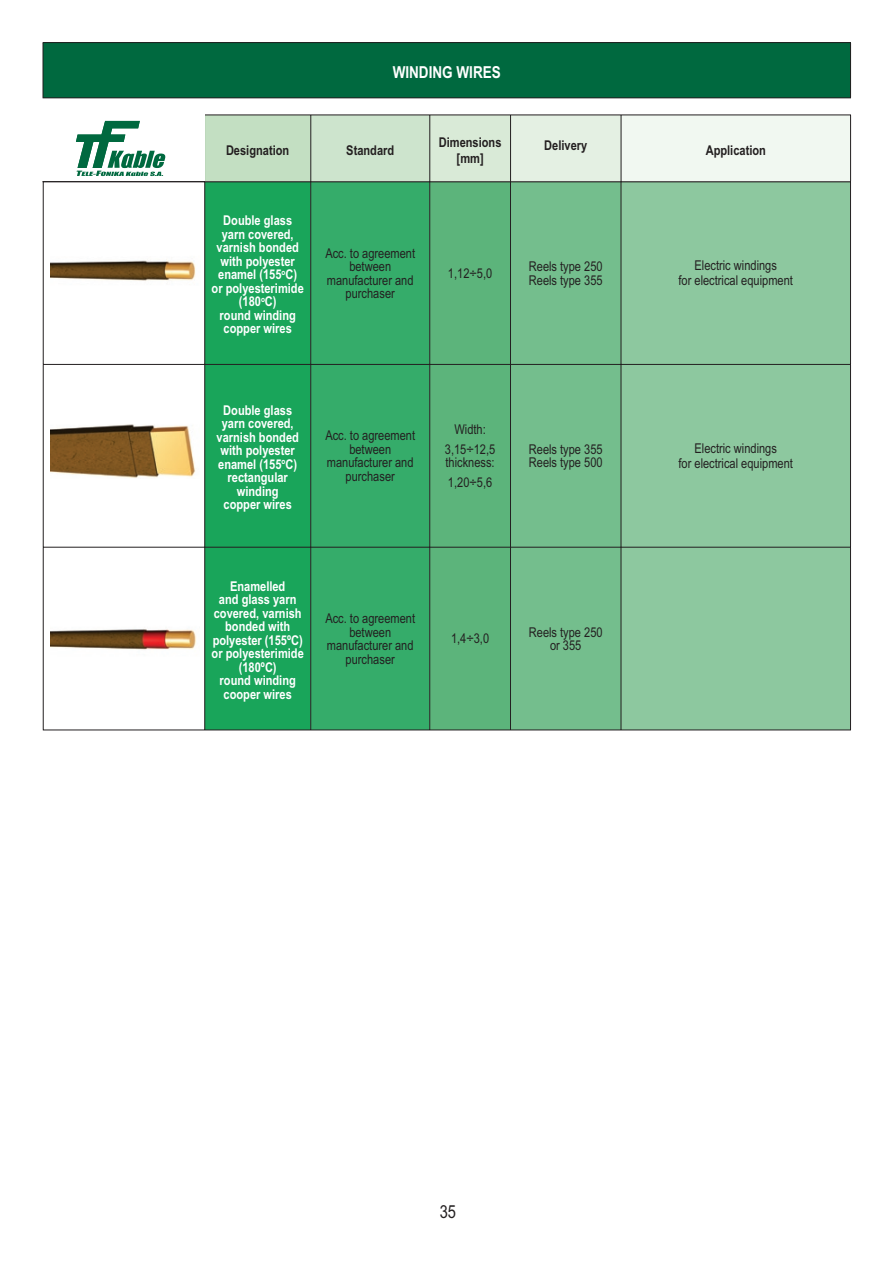
<style>
.page{position:relative;width:893px;height:1263px;background:#fff}
.page>*{position:absolute;margin:0;border:0;box-sizing:border-box;transform-origin:0 0}
.t1{font:18px "Arial Narrow";color:#231f20}
.t2{font:700 16.5px "Arial Narrow";color:#fff}
.t3{font:13.5px/13.5px "Arial Narrow";color:#231f20;text-align:center}
.t4{font:700 13.5px/13.5px "Arial Narrow";color:#fff;text-align:center}
.t5{font:700 13.5px/16.2px "Arial Narrow";color:#231f20;text-align:center}
</style>
<div class="page">
<svg style="left:205px;top:182px;width:105px;height:547px;fill:#19a55a"></svg>
<div style="left:311px;top:182px;width:118px;height:547px;background:#35ac6a"></div>
<svg style="left:430px;top:182px;width:80px;height:547px"></svg>
<div style="left:511px;top:182px;width:110px;height:547px;background:#74be8d"></div>
<div style="left:622px;top:182px;width:228px;height:547px;background:#8dc89f"></div>
<hr style="left:43px;top:182px;width:1px;height:182px;background:#231f20">
<hr style="left:204px;top:182px;width:1px;height:182px;background:#231f20">
<hr style="left:310px;top:182px;width:1px;height:182px;background:#231f20">
<hr style="left:429px;top:182px;width:1px;height:182px;background:#231f20">
<hr style="left:510px;top:182px;width:1px;height:182px;background:#231f20">
<hr style="left:621px;top:182px;width:1px;height:182px;background:#231f20">
<hr style="left:850px;top:182px;width:1px;height:182px;background:#231f20">
<hr style="left:43px;top:364px;width:162px;height:1px;background:#231f20">
<hr style="left:43px;top:365px;width:1px;height:182px;background:#231f20">
<hr style="left:205px;top:364px;width:106px;height:1px;background:#231f20">
<hr style="left:204px;top:365px;width:1px;height:182px;background:#231f20">
<hr style="left:311px;top:364px;width:119px;height:1px;background:#231f20">
<hr style="left:310px;top:365px;width:1px;height:182px;background:#231f20">
<hr style="left:430px;top:364px;width:80px;height:1px;background:#231f20">
<hr style="left:429px;top:365px;width:1px;height:182px;background:#231f20">
<hr style="left:510px;top:364px;width:111px;height:1px;background:#231f20">
<hr style="left:510px;top:365px;width:1px;height:182px;background:#231f20">
<hr style="left:621px;top:364px;width:230px;height:1px;background:#231f20">
<hr style="left:621px;top:365px;width:1px;height:182px;background:#231f20">
<hr style="left:850px;top:365px;width:1px;height:182px;background:#231f20">
<hr style="left:43px;top:547px;width:162px;height:1px;background:#231f20">
<hr style="left:43px;top:548px;width:1px;height:181px;background:#231f20">
<hr style="left:205px;top:547px;width:106px;height:1px;background:#231f20">
<hr style="left:204px;top:548px;width:1px;height:181px;background:#231f20">
<hr style="left:311px;top:547px;width:119px;height:1px;background:#231f20">
<hr style="left:310px;top:548px;width:1px;height:181px;background:#231f20">
<hr style="left:430px;top:547px;width:80px;height:1px;background:#231f20">
<hr style="left:429px;top:548px;width:1px;height:181px;background:#231f20">
<hr style="left:510px;top:547px;width:111px;height:1px;background:#231f20">
<hr style="left:510px;top:548px;width:1px;height:181px;background:#231f20">
<hr style="left:621px;top:547px;width:230px;height:1px;background:#231f20">
<hr style="left:621px;top:548px;width:1px;height:181px;background:#231f20">
<hr style="left:850px;top:548px;width:1px;height:181px;background:#231f20">
<hr style="left:43px;top:729px;width:808px;height:1px;background:#231f20">
<img style="left:51px;top:260px;width:145px;height:21px">
<img style="left:51px;top:424px;width:145px;height:54px">
<img style="left:51px;top:629px;width:145px;height:21px">
<div style="left:205px;top:115px;width:106px;height:67px;background:#c3dfc2"></div>
<div style="left:311px;top:115px;width:119px;height:67px;background:#cde4cd"></div>
<div style="left:430px;top:115px;width:81px;height:67px;background:#d9ead7"></div>
<div style="left:511px;top:115px;width:110px;height:67px;background:#e4f0e3"></div>
<div style="left:621px;top:115px;width:230px;height:67px;background:#f1f8f1"></div>
<hr style="left:43px;top:114px;width:162px;height:1px;background:#231f20">
<hr style="left:205px;top:114px;width:106px;height:1px;background:#231f20">
<hr style="left:204px;top:115px;width:1px;height:66px;background:#231f20">
<hr style="left:311px;top:114px;width:119px;height:1px;background:#231f20">
<hr style="left:310px;top:115px;width:1px;height:66px;background:#231f20">
<hr style="left:430px;top:114px;width:81px;height:1px;background:#231f20">
<hr style="left:429px;top:115px;width:1px;height:66px;background:#231f20">
<hr style="left:511px;top:114px;width:110px;height:1px;background:#231f20">
<hr style="left:510px;top:115px;width:1px;height:66px;background:#231f20">
<hr style="left:621px;top:114px;width:230px;height:1px;background:#231f20">
<hr style="left:621px;top:115px;width:1px;height:66px;background:#231f20">
<hr style="left:850px;top:115px;width:1px;height:66px;background:#231f20">
<hr style="left:43px;top:181px;width:808px;height:1px;background:#231f20">
<div style="left:41px;top:113px;width:163px;height:68px;background:#fff"></div>
<svg style="left:76px;top:121px;width:89px;height:55px"></svg>
<div style="left:43px;top:43px;width:807px;height:55px;background:#00693f"></div>
<hr style="left:43px;top:42px;width:162px;height:1px;background:#231f20">
<hr style="left:43px;top:43px;width:1px;height:54px;background:#231f20">
<hr style="left:205px;top:42px;width:646px;height:1px;background:#231f20">
<hr style="left:850px;top:43px;width:1px;height:54px;background:#231f20">
<hr style="left:43px;top:97px;width:808px;height:1px;background:#231f20">
<hr style="left:838px;top:0;width:55px;height:1px;background:#231f20">
<p class="t2" style="left:393px;top:60px;width:110px">WINDING WIRES</p>
<p class="t5" style="left:226px;top:141px;width:65px">Designation</p>
<p class="t5" style="left:346px;top:141px;width:49px">Standard</p>
<p class="t5" style="left:439px;top:133px;width:64px">Dimensions [mm]</p>
<p class="t5" style="left:544px;top:137px;width:45px">Delivery</p>
<p class="t5" style="left:706px;top:141px;width:62px">Application</p>
<p class="t4" style="left:212px;top:213px;width:94px">Double glass yarn covered, varnish bonded with polyester enamel (155<sup>o</sup>C) or polyesterimide (180<sup>o</sup>C)<br>round winding copper wires</p>
<p class="t3" style="left:325px;top:246px;width:91px">Acc. to agreement between manufacturer and purchaser</p>
<p class="t3" style="left:448px;top:266px;width:46px">1,12÷5,0</p>
<p class="t3" style="left:529px;top:259px;width:75px;text-align:left">Reels type 250<br>Reels type 355</p>
<p class="t3" style="left:679px;top:258px;width:116px;line-height:15px">Electric windings<br>for electrical equipment</p>
<p class="t4" style="left:217px;top:403px;width:84px">Double glass yarn covered, varnish bonded with polyester enamel (155<sup>o</sup>C) rectangular winding<br>copper wires</p>
<p class="t3" style="left:325px;top:428px;width:91px">Acc. to agreement between manufacturer and purchaser</p>
<p class="t3" style="left:445px;top:419px;width:52px;line-height:19.5px">Width:<br>3,15÷12,5</p>
<p class="t3" style="left:445px;top:452px;width:51px;line-height:19.5px;text-align:left">thickness:<br>1,20÷5,6</p>
<p class="t3" style="left:529px;top:442px;width:75px;text-align:left">Reels type 355<br>Reels type 500</p>
<p class="t3" style="left:679px;top:440px;width:116px;line-height:15px">Electric windings<br>for electrical equipment</p>
<p class="t4" style="left:212px;top:579px;width:94px">Enamelled<br>and glass yarn covered, varnish bonded with polyester (155ºC) or polyesterimide (180ºC)<br>round winding cooper wires</p>
<p class="t3" style="left:325px;top:611px;width:91px">Acc. to agreement between manufacturer and purchaser</p>
<p class="t3" style="left:451px;top:631px;width:40px">1,4÷3,0</p>
<p class="t3" style="left:529px;top:625px;width:75px">Reels type 250 or 355</p>
<h1 class="t1" style="left:440px;top:1199px;width:18px">35</h1>
</div>
